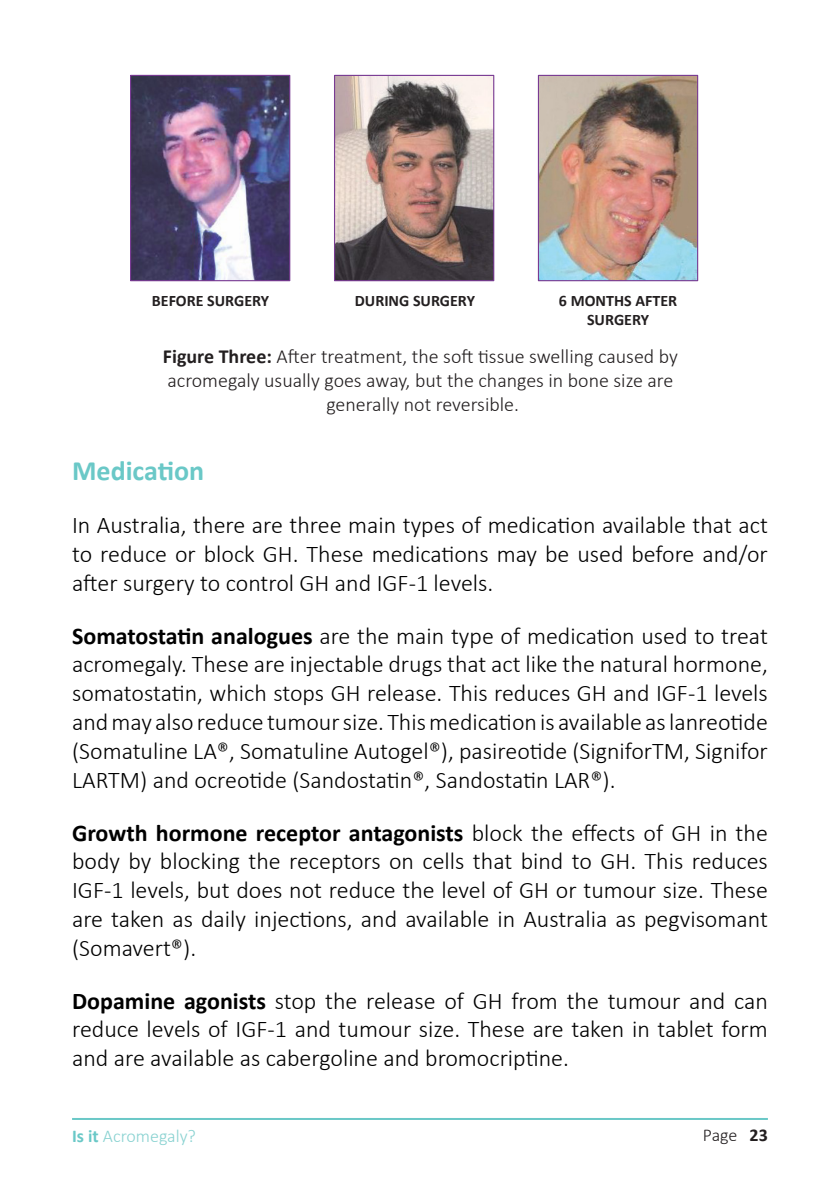
<style>
.page{position:relative;width:840px;height:1191px;background:#fff}
.page>*{position:absolute;margin:0;border:0;box-sizing:border-box;transform-origin:0 0}
.Sub_headings{font:700 28px "Calibri";color:#6ac8c7}
.Body_text{font:300 24px/28.8px "Calibri";color:#000;text-align:justify}
.Captions{font:300 20px/24px "Calibri";color:#231f20}
.t1{font:300 18px "Calibri";color:#89d2d1}
.t2{font:300 18px "Calibri";color:#231f20}
.Captions-2{font:700 16px/19.2px "Calibri";color:#231f20;text-align:center}
.s1{font-weight:700}
.s2{font-weight:700;color:#6ac8c7}
</style>
<div class="page">
<hr style="left:72px;top:1118px;width:695px;height:2px;background:#6ac8c7">
<img style="left:336px;top:77px;width:156px;height:202px">
<div style="left:334px;top:75px;width:160px;height:206px;border:1px solid #793b93"></div>
<img style="left:539px;top:77px;width:156px;height:202px">
<div style="left:537px;top:75px;width:160px;height:206px;border:1px solid #793b93"></div>
<img style="left:132px;top:77px;width:156px;height:202px">
<div style="left:130px;top:75px;width:160px;height:206px;border:1px solid #793b93"></div>
<p class="Captions-2" style="left:152px;top:291px;width:119px">BEFORE SURGERY</p>
<p class="Captions-2" style="left:354px;top:291px;width:122px">DURING SURGERY</p>
<p class="Captions-2" style="left:558px;top:291px;width:120px">6 MONTHS AFTER<br>SURGERY</p>
<p class="Captions" style="left:163px;top:344px;width:516px"><span class="s1">Figure Three:</span> After treatment, the soft tissue swelling caused by acromegaly usually goes away, but the changes in bone size are</p>
<p class="Captions" style="left:326px;top:392px;width:194px">generally not reversible.</p>
<p class="Sub_headings" style="left:72px;top:451px;width:134px">Medication</p>
<p class="Body_text" style="left:72px;top:510px;width:697px">In Australia, there are three main types of medication available that act to reduce or block GH. These medications may be used before and/or after surgery to control GH and IGF-1 levels.</p>
<p class="Body_text" style="left:72px;top:621px;width:697px"><span class="s1">Somatostatin analogues</span> are the main type of medication used to treat acromegaly. These are injectable drugs that act like the natural hormone, somatostatin, which stops GH release. This reduces GH and IGF-1 levels and may also reduce tumour size. This medication is available as lanreotide (Somatuline LA®, Somatuline Autogel®), pasireotide (SigniforTM, Signifor LARTM) and ocreotide (Sandostatin®, Sandostatin LAR®).</p>
<p class="Body_text" style="left:72px;top:818px;width:697px"><span class="s1">Growth hormone receptor antagonists</span> block the effects of GH in the body by blocking the receptors on cells that bind to GH. This reduces IGF-1 levels, but does not reduce the level of GH or tumour size. These are taken as daily injections, and available in Australia as pegvisomant (Somavert®).</p>
<p class="Body_text" style="left:72px;top:986px;width:697px"><span class="s1">Dopamine agonists</span> stop the release of GH from the tumour and can reduce levels of IGF-1 and tumour size. These are taken in tablet form and are available as cabergoline and bromocriptine.</p>
<p class="t1" style="left:72px;top:1124px;width:125px"><span class="s2">Is it</span> Acromegaly?</p>
<p class="t2" style="left:702px;top:1124px;width:66px">Page <span class="s1">23</span></p>
</div>
